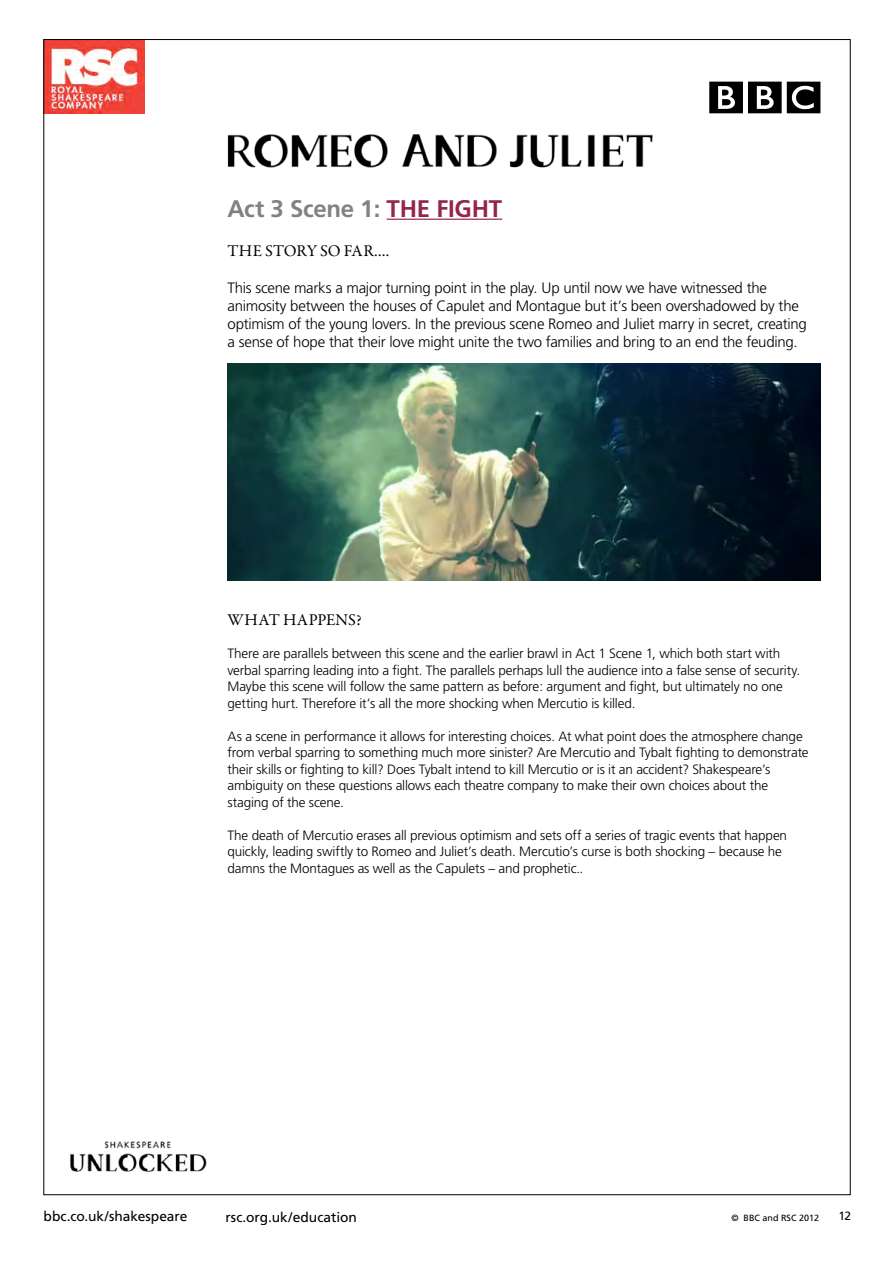
<style>
.page{position:relative;width:893px;height:1263px;background:#fff}
.page>*{position:absolute;margin:0;border:0;box-sizing:border-box;transform-origin:0 0}
.t1{font:700 24px "Frutiger";letter-spacing:-.01em;color:#808285}
.t2{font:16.5px "Garamond Premr Pro";letter-spacing:-.01em;color:#000}
.t3{font:16.5px "Garamond Premr Pro";letter-spacing:.01em;color:#000}
.t4{font:300 15px/18px "Frutiger";letter-spacing:-.02em;color:#000}
.t5{font:13.8px "Frutiger";letter-spacing:-.005em;color:#000}
.t6{font:300 13.5px/16.5px "Frutiger";letter-spacing:-.01em;color:#000}
.t7{font:12px "Frutiger";color:#000}
.t8{font:9px "Frutiger";color:#000}
.s1{color:#95254c}
</style>
<div class="page">
<img style="left:46px;top:41px;width:99px;height:73px">
<svg style="left:709px;top:82px;width:111px;height:31px"></svg>
<hr style="left:387px;top:219px;width:115px;height:1px;background:#95254c">
<img style="left:70px;top:1141px;width:137px;height:32px">
<img style="left:227px;top:364px;width:594px;height:217px">
<img style="left:402px;top:134px;width:251px;height:34px">
<img style="left:227px;top:134px;width:161px;height:34px">
<h1 class="t1" style="left:227px;top:194px;width:272px">Act 3 Scene 1: <span class="s1">The Fight</span></h1>
<p class="t2" style="left:228px;top:241px;width:163px">THE STORY SO FAR….</p>
<p class="t4" style="left:227px;top:279px;width:581px">This scene marks a major turning point in the play. Up until now we have witnessed the animosity between the houses of Capulet and Montague but it’s been overshadowed by the optimism of the young lovers. In the previous scene Romeo and Juliet marry in secret, creating a sense of hope that their love might unite the two families and bring to an end the feuding.</p>
<p class="t3" style="left:228px;top:610px;width:135px">WHAT HAPPENS?</p>
<p class="t6" style="left:228px;top:646px;width:574px">There are parallels between this scene and the earlier brawl in Act 1 Scene 1, which both start with verbal sparring leading into a fight. The parallels perhaps lull the audience into a false sense of security.<br>Maybe this scene will follow the same pattern as before: argument and fight, but ultimately no one getting hurt. Therefore it’s all the more shocking when Mercutio is killed.</p>
<p class="t6" style="left:228px;top:728px;width:583px">As a scene in performance it allows for interesting choices. At what point does the atmosphere change from verbal sparring to something much more sinister? Are Mercutio and Tybalt fighting to demonstrate their skills or fighting to kill? Does Tybalt intend to kill Mercutio or is it an accident? Shakespeare’s ambiguity on these questions allows each theatre company to make their own choices about the staging of the scene.</p>
<p class="t6" style="left:228px;top:827px;width:561px">The death of Mercutio erases all previous optimism and sets off a series of tragic events that happen quickly, leading swiftly to Romeo and Juliet’s death. Mercutio’s curse is both shocking – because he damns the Montagues as well as the Capulets – and prophetic..</p>
<p class="t5" style="left:44px;top:1208px;width:145px">bbc.co.uk/shakespeare</p>
<p class="t5" style="left:225px;top:1209px;width:133px">rsc.org.uk/education</p>
<p class="t8" style="left:731px;top:1212px;width:89px">© BBC and RSC 2012</p>
<p class="t7" style="left:838px;top:1209px;width:14px">12</p>
</div>
